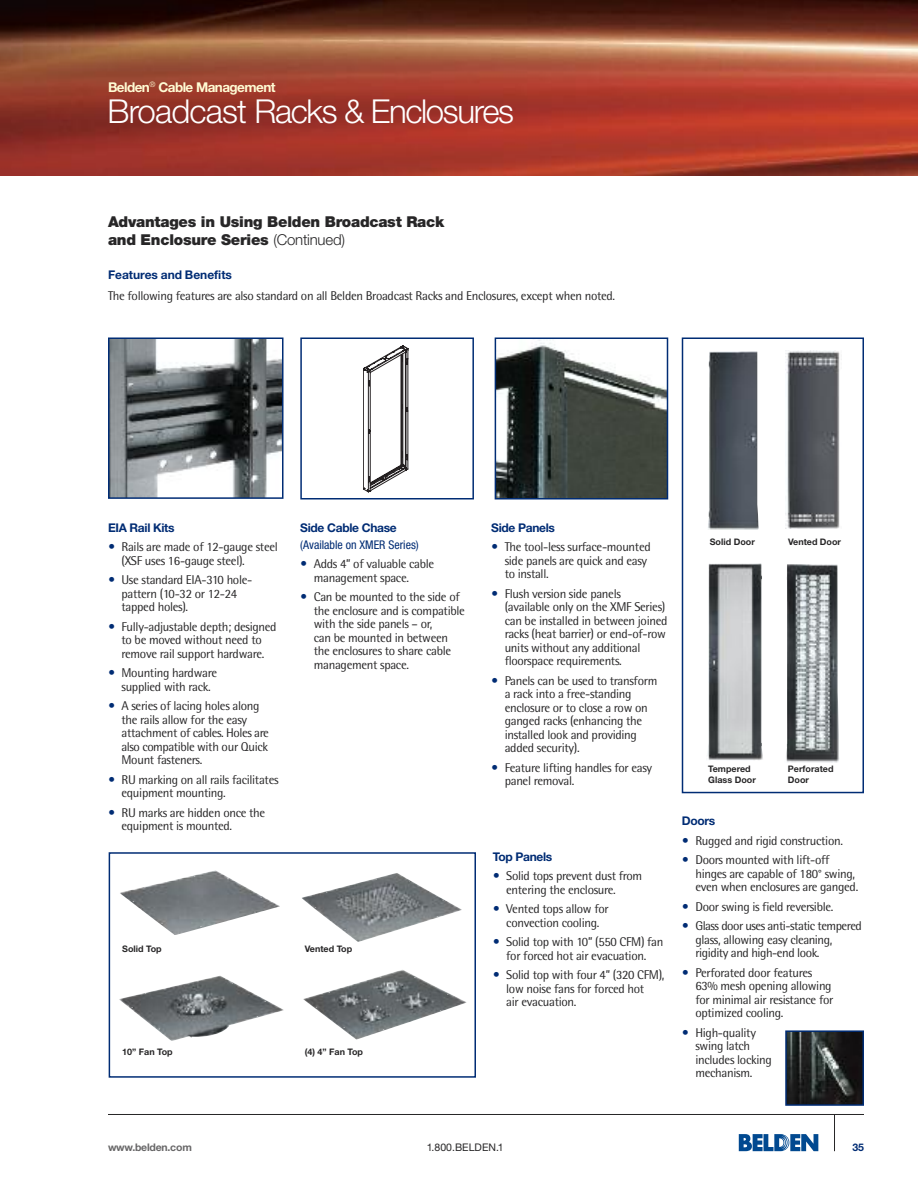
<style>
.page{position:relative;width:918px;height:1188px;background:#fff}
.page>*{position:absolute;margin:0;border:0;box-sizing:border-box;transform-origin:0 0}
.t1{font:300 33px "Helvetica Neue";letter-spacing:-.04em;color:#fff}
.t2{font:900 15px/18px "Helvetica Neue";letter-spacing:-.015em;color:#272627}
.t3{font:700 13.5px "Helvetica Neue";letter-spacing:-.04em;color:#fffcd4}
.t4{font:12.75px/13.5px "Rotis Semi Sans";letter-spacing:-.025em;color:#272627}
.t5{font:700 12px "Helvetica Neue";letter-spacing:-.025em;color:#002c74}
.t6{font:condensed 12px "Helvetica Neue";color:#002c74}
.t7{font:700 12px "Helvetica Neue";color:#002c74}
.t8{font:700 10.5px "Helvetica Neue";letter-spacing:-.02em;color:#686768}
.t9{font:10.5px "Helvetica Neue";letter-spacing:.005em;color:#272627}
.t10{font:700 10.5px "Helvetica Neue";color:#002c74}
.t11{font:700 9px/10.5px "Helvetica Neue";color:#272627}
.s1{font-weight:300}
.s2{font-weight:700;font-size:13.5px;color:#002c74}
</style>
<div class="page">
<img style="left:0;top:0;width:918px;height:176px">
<img style="left:111px;top:341px;width:170px;height:155px">
<div style="left:108px;top:338px;width:176px;height:161px;border:2px solid #002c74"></div>
<div style="left:109px;top:852px;width:367px;height:226px;border:2px solid #002c74"></div>
<img style="left:498px;top:343px;width:167px;height:154px">
<div style="left:495px;top:338px;width:173px;height:162px;border:2px solid #002c74"></div>
<svg style="left:363px;top:346px;width:45px;height:146px"></svg>
<div style="left:300px;top:338px;width:174px;height:162px;border:2px solid #002c74"></div>
<img style="left:120px;top:870px;width:160px;height:65px">
<img style="left:302px;top:873px;width:160px;height:69px">
<img style="left:119px;top:976px;width:165px;height:65px">
<img style="left:303px;top:970px;width:164px;height:70px">
<div style="left:682px;top:338px;width:182px;height:455px;border:2px solid #002c74"></div>
<img style="left:708px;top:352px;width:51px;height:178px">
<img style="left:785px;top:350px;width:57px;height:179px">
<img style="left:707px;top:564px;width:56px;height:196px">
<img style="left:786px;top:564px;width:53px;height:199px">
<img style="left:788px;top:1033px;width:73px;height:70px">
<div style="left:785px;top:1030px;width:79px;height:76px;border:2px solid #002c74"></div>
<svg style="left:739px;top:1134px;width:79px;height:17px"></svg>
<hr style="left:108px;top:1114px;width:756px;height:1px;background:#272627">
<hr style="left:834px;top:1115px;width:1px;height:36px;background:#272627">
<p class="t3" style="left:108px;top:82px;width:169px">Belden<sup>®</sup> Cable Management</p>
<h1 class="t1" style="left:108px;top:100px;width:408px">Broadcast Racks &amp; Enclosures</h1>
<p class="t2" style="left:108px;top:214px;width:338px">Advantages in Using Belden Broadcast Rack and Enclosure Series <span class="s1">(Continued)</span></p>
<p class="t7" style="left:108px;top:270px;width:126px">Features and Benefits</p>
<p class="t4" style="left:108px;top:290px;width:509px">The following features are also standard on all Belden Broadcast Racks and Enclosures, except when noted.</p>
<p class="t5" style="left:108px;top:523px;width:68px">EIA Rail Kits</p>
<p class="t4" style="left:122px;top:541px;width:158px;text-indent:-14px"><span class="s2">•</span> Rails are made of 12-gauge steel (XSF uses 16-gauge steel).</p>
<p class="t4" style="left:122px;top:574px;width:132px;text-indent:-14px"><span class="s2">•</span> Use standard EIA-310 hole&shy;pattern (10-32 or 12-24 tapped holes).</p>
<p class="t4" style="left:108px;top:621px;width:170px;text-align:center"><span class="s2">•</span> Fully-adjustable depth; designed to be moved without need to remove rail support hardware.</p>
<p class="t4" style="left:108px;top:667px;width:111px;text-align:center"><span class="s2">•</span> Mounting hardware supplied with rack.</p>
<p class="t4" style="left:122px;top:700px;width:149px;text-indent:-14px"><span class="s2">•</span> A series of lacing holes along the rails allow for the easy attachment of cables. Holes are also compatible with our Quick<br>Mount fasteners.</p>
<p class="t4" style="left:122px;top:774px;width:159px;text-indent:-14px"><span class="s2">•</span> RU marking on all rails facilitates equipment mounting.</p>
<p class="t4" style="left:122px;top:807px;width:145px;text-indent:-14px"><span class="s2">•</span> RU marks are hidden once the equipment is mounted.</p>
<p class="t5" style="left:300px;top:523px;width:98px">Side Cable Chase</p>
<p class="t6" style="left:300px;top:540px;width:120px">(Available on XMER Series)</p>
<p class="t4" style="left:314px;top:558px;width:122px;text-indent:-14px"><span class="s2">•</span> Adds 4” of valuable cable management space.</p>
<p class="t4" style="left:314px;top:591px;width:153px;text-indent:-14px"><span class="s2">•</span> Can be mounted to the side of the enclosure and is compatible with the side panels – or,<br>can be mounted in between the enclosures to share cable management space.</p>
<p class="t11" style="left:122px;top:945px;width:41px">Solid Top</p>
<p class="t11" style="left:305px;top:945px;width:49px">Vented Top</p>
<p class="t11" style="left:122px;top:1048px;width:52px">10” Fan Top</p>
<p class="t11" style="left:305px;top:1048px;width:60px">(4) 4” Fan Top</p>
<p class="t5" style="left:491px;top:523px;width:65px">Side Panels</p>
<p class="t4" style="left:505px;top:541px;width:148px;text-indent:-14px"><span class="s2">•</span> The tool-less surface-mounted side panels are quick and easy to install.</p>
<p class="t4" style="left:505px;top:588px;width:164px;text-indent:-14px"><span class="s2">•</span> Flush version side panels (available only on the XMF Series) can be installed in between joined racks (heat barrier) or end-of-row units without any additional floorspace requirements.</p>
<p class="t4" style="left:505px;top:675px;width:154px;text-indent:-14px"><span class="s2">•</span> Panels can be used to transform a rack into a free-standing enclosure or to close a row on ganged racks (enhancing the installed look and providing added security).</p>
<p class="t4" style="left:505px;top:762px;width:149px;text-indent:-14px"><span class="s2">•</span> Feature lifting handles for easy panel removal.</p>
<p class="t5" style="left:493px;top:852px;width:61px">Top Panels</p>
<p class="t4" style="left:506px;top:871px;width:138px;text-indent:-14px"><span class="s2">•</span> Solid tops prevent dust from entering the enclosure.</p>
<p class="t4" style="left:493px;top:904px;width:118px;text-align:center"><span class="s2">•</span> Vented tops allow for convection cooling.</p>
<p class="t4" style="left:493px;top:937px;width:172px;text-align:center"><span class="s2">•</span> Solid top with 10” (550 CFM) fan for forced hot air evacuation.</p>
<p class="t4" style="left:506px;top:970px;width:160px;text-indent:-14px"><span class="s2">•</span> Solid top with four 4” (320 CFM), low noise fans for forced hot<br>air evacuation.</p>
<p class="t11" style="left:710px;top:538px;width:47px">Solid Door</p>
<p class="t11" style="left:788px;top:538px;width:55px">Vented Door</p>
<p class="t11" style="left:708px;top:764px;width:49px">Tempered<br>Glass Door</p>
<p class="t11" style="left:788px;top:764px;width:47px">Perforated<br>Door</p>
<p class="t5" style="left:682px;top:817px;width:35px">Doors</p>
<p class="t4" style="left:682px;top:835px;width:163px"><span class="s2">•</span> Rugged and rigid construction.</p>
<p class="t4" style="left:695px;top:854px;width:164px;text-indent:-14px"><span class="s2">•</span> Doors mounted with lift-off hinges are capable of 180° swing, even when enclosures are ganged.</p>
<p class="t4" style="left:682px;top:901px;width:153px"><span class="s2">•</span> Door swing is field reversible.</p>
<p class="t4" style="left:695px;top:920px;width:168px;text-indent:-14px"><span class="s2">•</span> Glass door uses anti-static tempered glass, allowing easy cleaning, rigidity and high-end look.</p>
<p class="t4" style="left:695px;top:967px;width:139px;text-indent:-14px"><span class="s2">•</span> Perforated door features<br>63% mesh opening allowing for minimal air resistance for optimized cooling.</p>
<p class="t4" style="left:695px;top:1027px;width:78px;text-indent:-14px"><span class="s2">•</span> High-quality swing latch includes locking mechanism.</p>
<p class="t8" style="left:108px;top:1144px;width:85px">www.belden.com</p>
<p class="t9" style="left:427px;top:1143px;width:79px">1.800.BELDEN.1</p>
<p class="t10" style="left:852px;top:1143px;width:13px">35</p>
</div>
